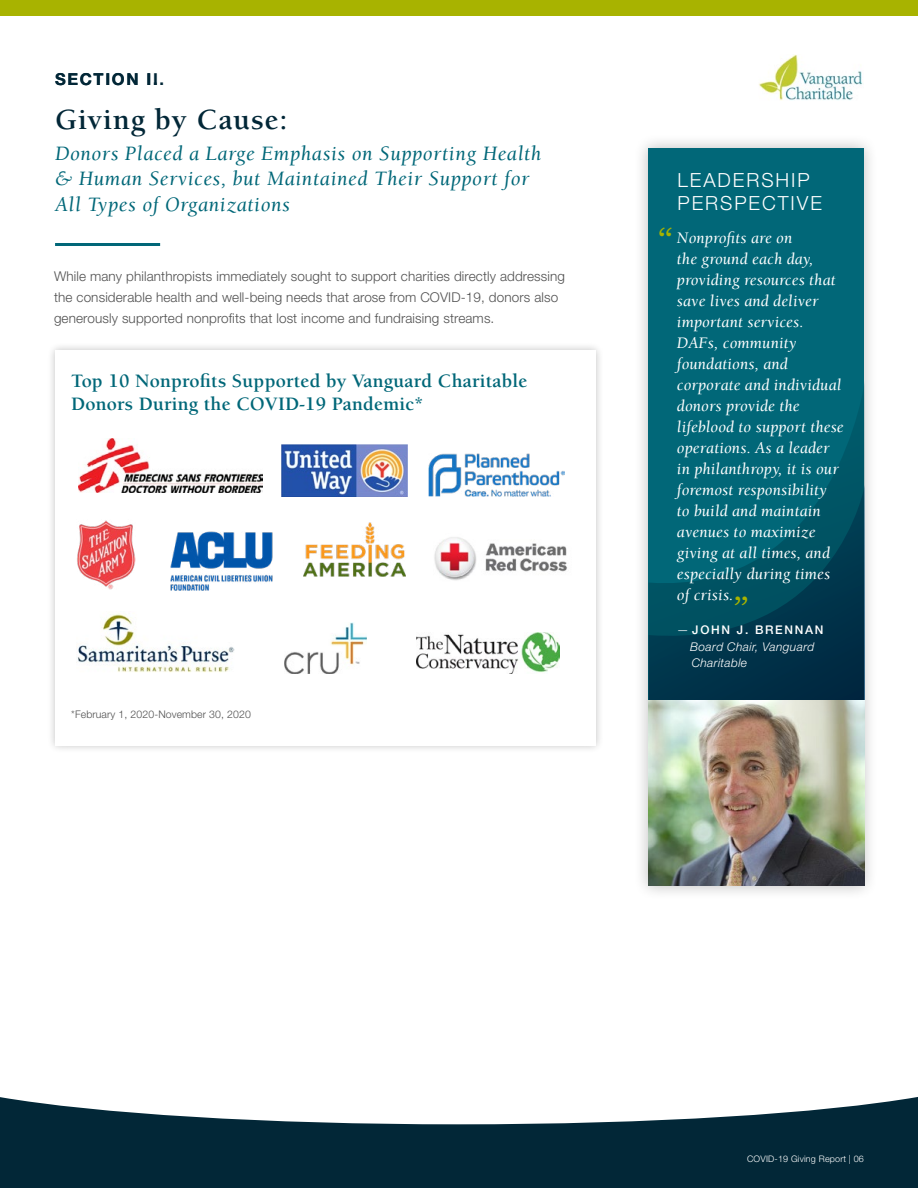
<style>
.page{position:relative;width:918px;height:1188px;background:#fff}
.page>*{position:absolute;margin:0;border:0;box-sizing:border-box;transform-origin:0 0}
.t1{font:italic 700 36px "Berkeley Std";color:#a8b300}
.t2{font:700 30px "Berkeley Std";letter-spacing:.03em;color:#022737}
.t3{font:italic 21px/25.2px "Berkeley Std";letter-spacing:.03em;color:#016778}
.t4{font:700 19.5px/23.4px "Berkeley Std";letter-spacing:.01em;color:#016778}
.t5{font:300 19.5px/23.4px "Helvetica Neue LT Std";letter-spacing:.1em;color:#fff}
.t6{font:italic 16.5px/21px "Berkeley Std";letter-spacing:.01em;color:#fff}
.t7{font:700 16.5px "Helvetica Neue LT Std";letter-spacing:.1em;color:#022737}
.t8{font:300 13.5px/21px "Helvetica Neue LT Std";letter-spacing:.01em;color:#505050}
.t9{font:italic 300 12px/16.5px "Helvetica Neue LT Std";letter-spacing:.03em;color:#fff}
.t10{font:300 10.5px "Helvetica Neue LT Std";letter-spacing:.01em;color:#505050}
.t11{font:300 9px "Helvetica Neue LT Std";letter-spacing:.02em;color:#fff}
.s1{font-style:normal}
.s2{font-weight:500;font-style:normal}
</style>
<div class="page">
<img style="left:759px;top:54px;width:104px;height:47px">
<div style="left:0;top:0;width:918px;height:15px;background:#a8b300"></div>
<hr style="left:55px;top:243px;width:105px;height:3px;background:#016778">
<div style="left:46px;top:341px;width:558px;height:413px;background:#000;opacity:.25"></div>
<div style="left:55px;top:350px;width:540px;height:395px;background:#fff"></div>
<svg style="left:0;top:1097px;width:918px;height:91px;fill:#022737"></svg>
<img style="left:282px;top:444px;width:125px;height:53px">
<img style="left:303px;top:522px;width:103px;height:54px">
<img style="left:78px;top:438px;width:185px;height:54px">
<img style="left:434px;top:537px;width:133px;height:44px">
<img style="left:428px;top:453px;width:137px;height:44px">
<img style="left:77px;top:520px;width:59px;height:69px">
<img style="left:77px;top:613px;width:157px;height:59px">
<img style="left:416px;top:633px;width:144px;height:41px">
<img style="left:284px;top:623px;width:82px;height:51px">
<img style="left:171px;top:532px;width:101px;height:58px">
<div style="left:634px;top:133px;width:245px;height:767px;background:#000;opacity:.25"></div>
<div style="left:649px;top:148px;width:215px;height:738px;background:#016778"></div>
<svg style="left:828px;top:381px;width:37px;height:104px"></svg>
<svg style="left:649px;top:485px;width:216px;height:216px"></svg>
<img style="left:649px;top:701px;width:216px;height:185px">
<p class="t7" style="left:55px;top:69px;width:104px">SECTION I.</p>
<p class="t7" style="left:153px;top:69px;width:13px">I.</p>
<h2 class="t2" style="left:55px;top:103px;width:234px">Giving by Cause:</h2>
<p class="t3" style="left:55px;top:141px;width:488px">Donors Placed a Large Emphasis on Supporting Health &amp; Human Services, but Maintained Their Support for<br>All Types of Organizations</p>
<p class="t8" style="left:54px;top:266px;width:513px">While many philanthropists immediately sought to support charities directly addressing the considerable health and well-being needs that arose from COVID-19, donors also generously supported nonprofits that lost income and fundraising streams.</p>
<p class="t4" style="left:71px;top:369px;width:458px">Top 10 Nonprofits Supported by Vanguard Charitable<br>Donors During the COVID-19 Pandemic*</p>
<p class="t10" style="left:71px;top:708px;width:181px">*February 1, 2020-November 30, 2020</p>
<p class="t5" style="left:677px;top:168px;width:146px">LEADERSHIP<br>PERSPECTIVE</p>
<h1 class="t1" style="left:657px;top:220px;width:17px">“</h1>
<p class="t6" style="left:677px;top:228px;width:168px">Nonprofits are on<br>the ground each day, providing resources that save lives and deliver important services.<br>DAFs, community foundations, and corporate and individual donors provide the lifeblood to support these operations. As a leader in philanthropy, it is our foremost responsibility to build and maintain avenues to maximize giving at all times, and especially during times of crisis.</p>
<p class="t9" style="left:690px;top:622px;width:135px;text-indent:-13px"><span class="s1">—</span> <span class="s2">JOHN J. BRENNAN<br></span>Board Chair, Vanguard<br>Charitable</p>
<h1 class="t1" style="left:732px;top:589px;width:17px">”</h1>
<p class="t11" style="left:747px;top:1153px;width:118px">COVID-19 Giving Report | 06</p>
</div>
